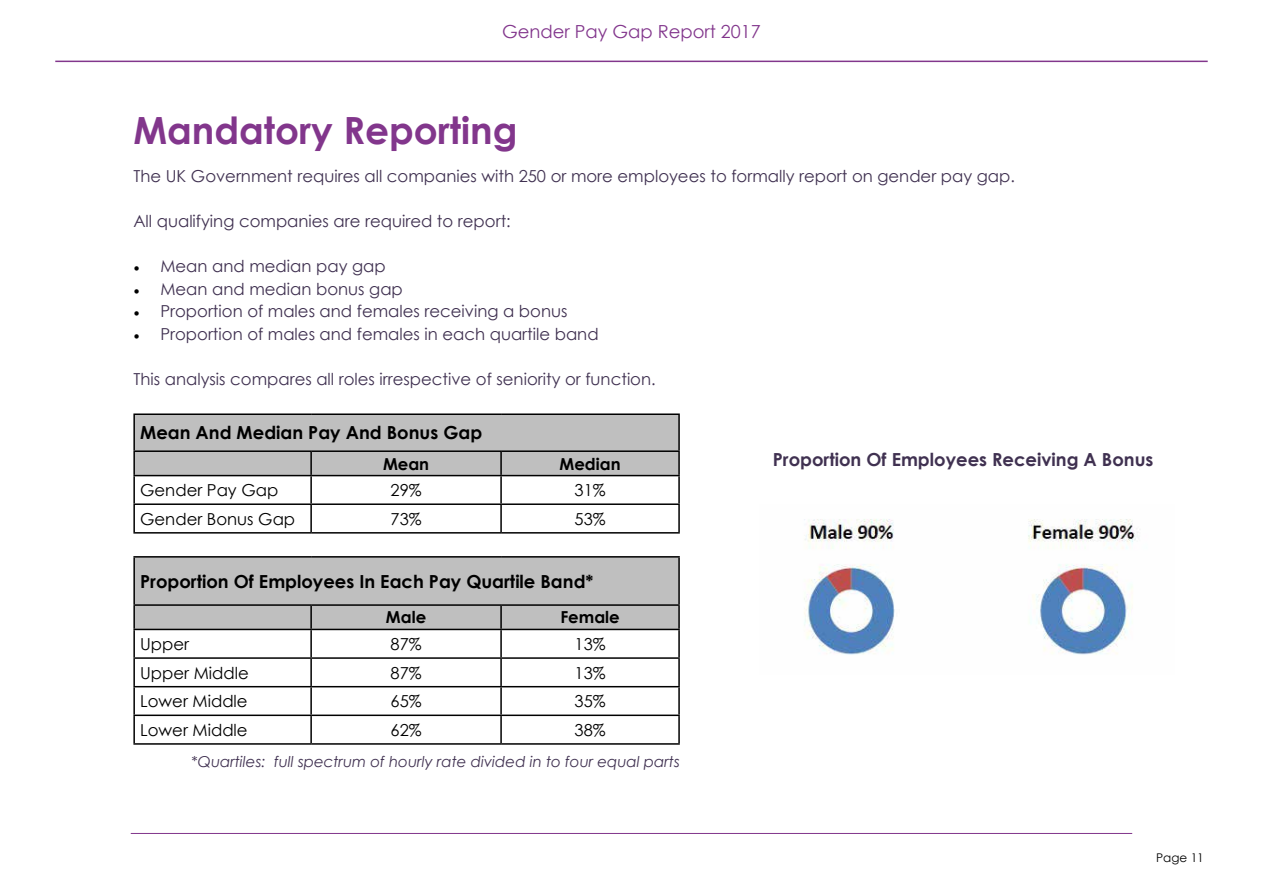
<style>
.page{position:relative;width:1263px;height:893px;background:#fff}
.page>*{position:absolute;margin:0;border:0;box-sizing:border-box;transform-origin:0 0}
.t1{font:700 37.5px "Century Gothic";color:#82368c}
.t2{font:700 18px "Century Gothic";color:#000}
.t3{font:700 18px "Century Gothic";color:#403151}
.t4{font:18px "Century Gothic";color:#82368c}
.t5{font:16.5px "Century Gothic";color:#403151}
.t6{font:16.5px "Century Gothic";color:#000}
.t7{font:700 16.5px "Century Gothic";color:#000}
.t8{font:italic 15px "Century Gothic";color:#403151}
.t9{font:12px "Century Gothic";color:#000}
.s1{font-family:"Minion Pro";color:#000}
.s2{font-style:normal}
</style>
<div class="page">
<hr style="left:55px;top:61px;width:1153px;height:1px;background:#82368c">
<hr style="left:131px;top:833px;width:1001px;height:1px;background:#82368c">
<div style="left:135px;top:415px;width:543px;height:60px;background:#bfbfbf"></div>
<hr style="left:133px;top:413px;width:178px;height:2px;background:#000">
<hr style="left:133px;top:415px;width:2px;height:35px;background:#000">
<hr style="left:311px;top:413px;width:190px;height:2px;background:#000">
<hr style="left:501px;top:413px;width:179px;height:2px;background:#000">
<hr style="left:133px;top:450px;width:178px;height:2px;background:#000">
<hr style="left:133px;top:452px;width:2px;height:23px;background:#000">
<hr style="left:311px;top:450px;width:190px;height:2px;background:#000">
<hr style="left:310px;top:452px;width:2px;height:23px;background:#000">
<hr style="left:133px;top:475px;width:178px;height:1px;background:#000">
<hr style="left:133px;top:476px;width:2px;height:27px;background:#000">
<hr style="left:311px;top:475px;width:190px;height:1px;background:#000">
<hr style="left:310px;top:476px;width:2px;height:27px;background:#000">
<hr style="left:133px;top:503px;width:178px;height:2px;background:#000">
<hr style="left:133px;top:505px;width:2px;height:27px;background:#000">
<hr style="left:311px;top:503px;width:190px;height:2px;background:#000">
<hr style="left:310px;top:505px;width:2px;height:27px;background:#000">
<hr style="left:133px;top:532px;width:178px;height:2px;background:#000">
<hr style="left:311px;top:532px;width:190px;height:2px;background:#000">
<hr style="left:678px;top:415px;width:2px;height:35px;background:#000">
<hr style="left:501px;top:450px;width:179px;height:2px;background:#000">
<hr style="left:500px;top:452px;width:2px;height:23px;background:#000">
<hr style="left:678px;top:452px;width:2px;height:23px;background:#000">
<hr style="left:501px;top:475px;width:179px;height:1px;background:#000">
<hr style="left:500px;top:476px;width:2px;height:27px;background:#000">
<hr style="left:678px;top:476px;width:2px;height:27px;background:#000">
<hr style="left:501px;top:503px;width:179px;height:2px;background:#000">
<hr style="left:500px;top:505px;width:2px;height:27px;background:#000">
<hr style="left:678px;top:505px;width:2px;height:27px;background:#000">
<hr style="left:501px;top:532px;width:179px;height:2px;background:#000">
<div style="left:135px;top:558px;width:543px;height:71px;background:#bfbfbf"></div>
<hr style="left:133px;top:556px;width:178px;height:2px;background:#000">
<hr style="left:133px;top:558px;width:2px;height:46px;background:#000">
<hr style="left:311px;top:556px;width:190px;height:2px;background:#000">
<hr style="left:501px;top:556px;width:179px;height:2px;background:#000">
<hr style="left:133px;top:604px;width:178px;height:2px;background:#000">
<hr style="left:133px;top:606px;width:2px;height:23px;background:#000">
<hr style="left:311px;top:604px;width:190px;height:2px;background:#000">
<hr style="left:310px;top:606px;width:2px;height:23px;background:#000">
<hr style="left:133px;top:629px;width:178px;height:1px;background:#000">
<hr style="left:133px;top:630px;width:2px;height:27px;background:#000">
<hr style="left:311px;top:629px;width:190px;height:1px;background:#000">
<hr style="left:310px;top:630px;width:2px;height:27px;background:#000">
<hr style="left:133px;top:657px;width:178px;height:2px;background:#000">
<hr style="left:133px;top:659px;width:2px;height:27px;background:#000">
<hr style="left:311px;top:657px;width:190px;height:2px;background:#000">
<hr style="left:310px;top:659px;width:2px;height:27px;background:#000">
<hr style="left:133px;top:686px;width:178px;height:1px;background:#000">
<hr style="left:133px;top:687px;width:2px;height:28px;background:#000">
<hr style="left:311px;top:686px;width:190px;height:1px;background:#000">
<hr style="left:310px;top:687px;width:2px;height:28px;background:#000">
<hr style="left:133px;top:715px;width:178px;height:1px;background:#000">
<hr style="left:133px;top:716px;width:2px;height:27px;background:#000">
<hr style="left:311px;top:715px;width:190px;height:1px;background:#000">
<hr style="left:310px;top:716px;width:2px;height:27px;background:#000">
<hr style="left:133px;top:743px;width:178px;height:2px;background:#000">
<hr style="left:311px;top:743px;width:190px;height:2px;background:#000">
<hr style="left:678px;top:558px;width:2px;height:46px;background:#000">
<hr style="left:501px;top:604px;width:179px;height:2px;background:#000">
<hr style="left:500px;top:606px;width:2px;height:23px;background:#000">
<hr style="left:678px;top:606px;width:2px;height:23px;background:#000">
<hr style="left:501px;top:629px;width:179px;height:1px;background:#000">
<hr style="left:500px;top:630px;width:2px;height:27px;background:#000">
<hr style="left:678px;top:630px;width:2px;height:27px;background:#000">
<hr style="left:501px;top:657px;width:179px;height:2px;background:#000">
<hr style="left:500px;top:659px;width:2px;height:27px;background:#000">
<hr style="left:678px;top:659px;width:2px;height:27px;background:#000">
<hr style="left:501px;top:686px;width:179px;height:1px;background:#000">
<hr style="left:500px;top:687px;width:2px;height:28px;background:#000">
<hr style="left:678px;top:687px;width:2px;height:28px;background:#000">
<hr style="left:501px;top:715px;width:179px;height:1px;background:#000">
<hr style="left:500px;top:716px;width:2px;height:27px;background:#000">
<hr style="left:678px;top:716px;width:2px;height:27px;background:#000">
<hr style="left:501px;top:743px;width:179px;height:2px;background:#000">
<img style="left:804px;top:519px;width:334px;height:136px">
<p class="t4" style="left:502px;top:19px;width:260px">Gender Pay Gap Report 2017</p>
<h1 class="t1" style="left:133px;top:102px;width:386px">Mandatory Reporting</h1>
<p class="t5" style="left:133px;top:165px;width:883px">The UK Government requires all companies with 250 or more employees to formally report on gender pay gap.</p>
<p class="t5" style="left:133px;top:210px;width:379px">All qualifying companies are required to report:</p>
<p class="t5" style="left:133px;top:255px;width:254px"><span class="s1">•</span> Mean and median pay gap</p>
<p class="t5" style="left:133px;top:277px;width:271px"><span class="s1">•</span> Mean and median bonus gap</p>
<p class="t5" style="left:133px;top:300px;width:436px"><span class="s1">•</span> Proportion of males and females receiving a bonus</p>
<p class="t5" style="left:133px;top:322px;width:467px"><span class="s1">•</span> Proportion of males and females in each quartile band</p>
<p class="t5" style="left:133px;top:367px;width:524px">This analysis compares all roles irrespective of seniority or function.</p>
<p class="t2" style="left:140px;top:419px;width:344px">Mean And Median Pay And Bonus Gap</p>
<p class="t7" style="left:383px;top:451px;width:48px">Mean</p>
<p class="t7" style="left:559px;top:451px;width:63px">Median</p>
<p class="t6" style="left:140px;top:479px;width:140px">Gender Pay Gap</p>
<p class="t6" style="left:391px;top:479px;width:33px">29%</p>
<p class="t6" style="left:574px;top:479px;width:33px">31%</p>
<p class="t6" style="left:140px;top:507px;width:157px">Gender Bonus Gap</p>
<p class="t6" style="left:391px;top:507px;width:33px">73%</p>
<p class="t6" style="left:574px;top:507px;width:33px">53%</p>
<p class="t3" style="left:773px;top:446px;width:382px">Proportion Of Employees Receiving A Bonus</p>
<p class="t2" style="left:140px;top:567px;width:455px">Proportion Of Employees In Each Pay Quartile Band*</p>
<p class="t7" style="left:386px;top:605px;width:42px">Male</p>
<p class="t7" style="left:560px;top:605px;width:61px">Female</p>
<p class="t6" style="left:140px;top:632px;width:51px">Upper</p>
<p class="t6" style="left:391px;top:632px;width:33px">87%</p>
<p class="t6" style="left:574px;top:632px;width:33px">13%</p>
<p class="t6" style="left:140px;top:661px;width:110px">Upper Middle</p>
<p class="t6" style="left:391px;top:661px;width:33px">87%</p>
<p class="t6" style="left:574px;top:661px;width:33px">13%</p>
<p class="t6" style="left:140px;top:690px;width:109px">Lower Middle</p>
<p class="t6" style="left:391px;top:690px;width:33px">65%</p>
<p class="t6" style="left:574px;top:690px;width:33px">35%</p>
<p class="t6" style="left:140px;top:718px;width:109px">Lower Middle</p>
<p class="t6" style="left:391px;top:718px;width:33px">62%</p>
<p class="t6" style="left:574px;top:718px;width:33px">38%</p>
<p class="t8" style="left:192px;top:751px;width:490px"><span class="s2">*</span>Quartiles: full spectrum of hourly rate divided in to four equal parts</p>
<p class="t9" style="left:1156px;top:850px;width:49px">Page 11</p>
</div>
